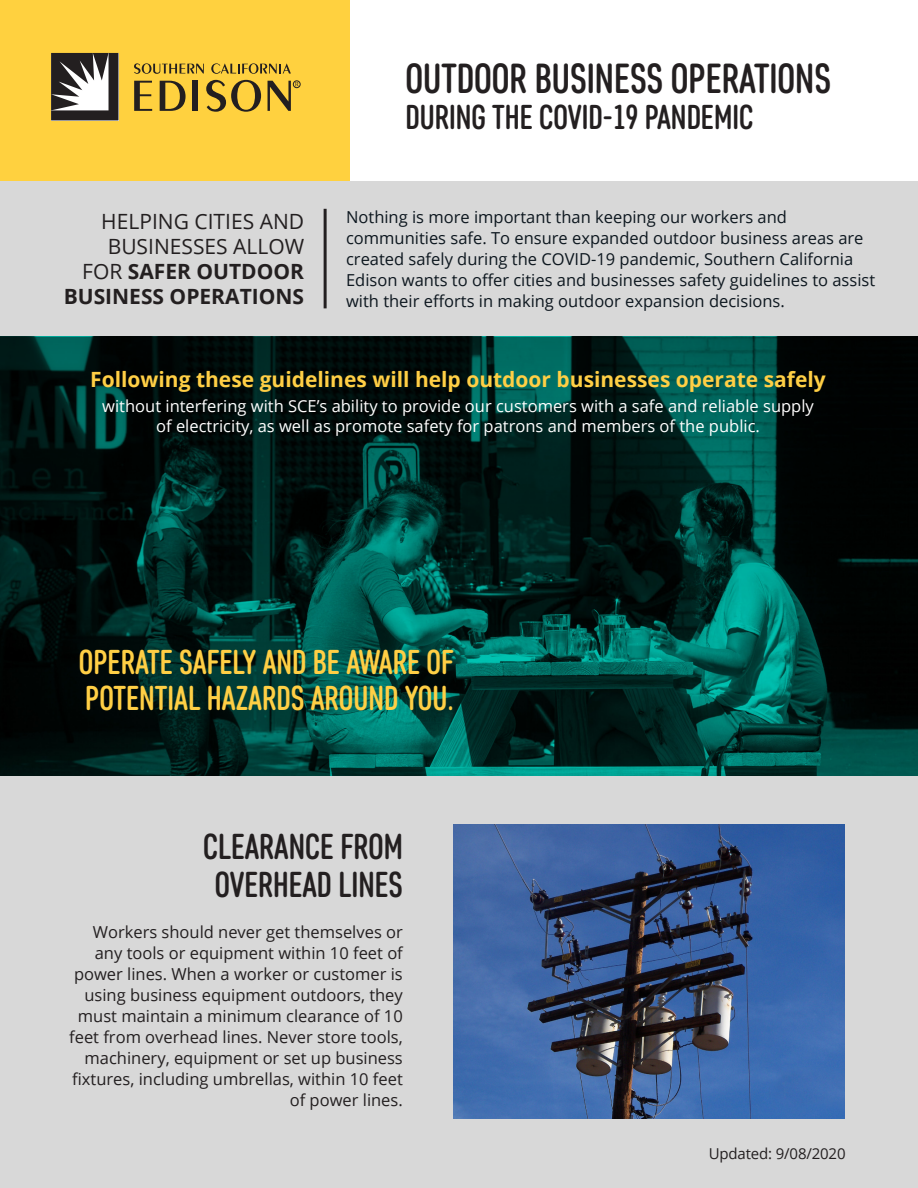
<style>
.page{position:relative;width:918px;height:1188px;background:#fff}
.page>*{position:absolute;margin:0;border:0;box-sizing:border-box;transform-origin:0 0}
.t1{font:500 42px "Core Sans DS47 Cn";color:#231f20}
.t2{font:500 36px/37.5px "Core Sans DS47 Cn";color:#231f20;text-align:center}
.t3{font:500 34.5px/36px "Core Sans DS47 Cn";color:#ffcf45}
.t4{font:500 34.5px "Core Sans DS47 Cn";color:#231f20}
.t5{font:700 21px "Open Sans";color:#ffcf45}
.t6{font:700 21px/25.2px "Open Sans";color:#231f20;text-align:right}
.t7{font:21px/25.2px "Open Sans";color:#231f20;text-align:center}
.t8{font:16.5px/21px "Open Sans";color:#231f20;text-align:right}
.t9{font:16.5px/21px "Open Sans";color:#0d171f}
.t10{font:16.5px/19.8px "Open Sans";color:#fff;text-align:center}
.t11{font:15px "Open Sans";letter-spacing:-.01em;color:#231f20}
.s1{font-weight:400}
</style>
<div class="page">
<div style="left:0;top:0;width:350px;height:181px;background:#ffd13f"></div>
<svg style="left:51px;top:53px;width:67px;height:67px;background:#6d6a6b"></svg>
<div style="left:293px;top:81px;width:7px;height:7px;border:1px solid #231f20;border-radius:50%"></div>
<svg style="left:134px;top:81px;width:18px;height:30px"></svg>
<svg style="left:160px;top:81px;width:26px;height:30px"></svg>
<div style="left:193px;top:81px;width:5px;height:30px;background:#231f20"></div>
<svg style="left:206px;top:80px;width:55px;height:32px"></svg>
<svg style="left:268px;top:81px;width:31px;height:30px"></svg>
<svg style="left:134px;top:63px;width:70px;height:11px"></svg>
<svg style="left:211px;top:63px;width:80px;height:11px"></svg>
<div style="left:0;top:181px;width:918px;height:1007px;background:#d8d8d8"></div>
<hr style="left:324px;top:209px;width:3px;height:99px;background:#231f20">
<img style="left:0;top:336px;width:918px;height:439px">
<svg style="left:0;top:337px;width:918px;height:287px;background:#00221e"></svg>
<img style="left:454px;top:824px;width:391px;height:295px">
<h2 class="t7" style="left:101px;top:208px;width:204px">HELPING CITIES AND<br>BUSINESSES ALLOW</h2>
<h3 class="t6" style="left:64px;top:258px;width:242px"><span class="s1">FOR</span> SAFER OUTDOOR<br>BUSINESS OPERATIONS</h3>
<h1 class="t1" style="left:405px;top:53px;width:427px">OUTDOOR BUSINESS OPERATIONS</h1>
<h1 class="t4" style="left:405px;top:96px;width:350px">DURING THE COVID-19 PANDEMIC</h1>
<h4 class="t9" style="left:346px;top:206px;width:531px">Nothing is more important than keeping our workers and communities safe. To ensure expanded outdoor business areas are created safely during the COVID-19 pandemic, Southern California Edison wants to offer cities and businesses safety guidelines to assist with their efforts in making outdoor expansion decisions.</h4>
<p class="t5" style="left:90px;top:364px;width:737px">Following these guidelines will help outdoor businesses operate safely</p>
<p class="t10" style="left:102px;top:396px;width:713px">without interfering with SCE’s ability to provide our customers with a safe and reliable supply of electricity, as well as promote safety for patrons and members of the public.</p>
<p class="t3" style="left:79px;top:643px;width:377px">OPERATE SAFELY AND BE AWARE OF<br>POTENTIAL HAZARDS AROUND YOU.</p>
<p class="t2" style="left:203px;top:827px;width:201px">CLEARANCE FROM<br>OVERHEAD LINES</p>
<p class="t8" style="left:69px;top:921px;width:335px">Workers should never get themselves or any tools or equipment within 10 feet of power lines. When a worker or customer is using business equipment outdoors, they must maintain a minimum clearance of 10 feet from overhead lines. Never store tools, machinery, equipment or set up business fixtures, including umbrellas, within 10 feet of power lines.</p>
<p class="t11" style="left:709px;top:1143px;width:138px">Updated: 9/08/2020</p>
</div>
